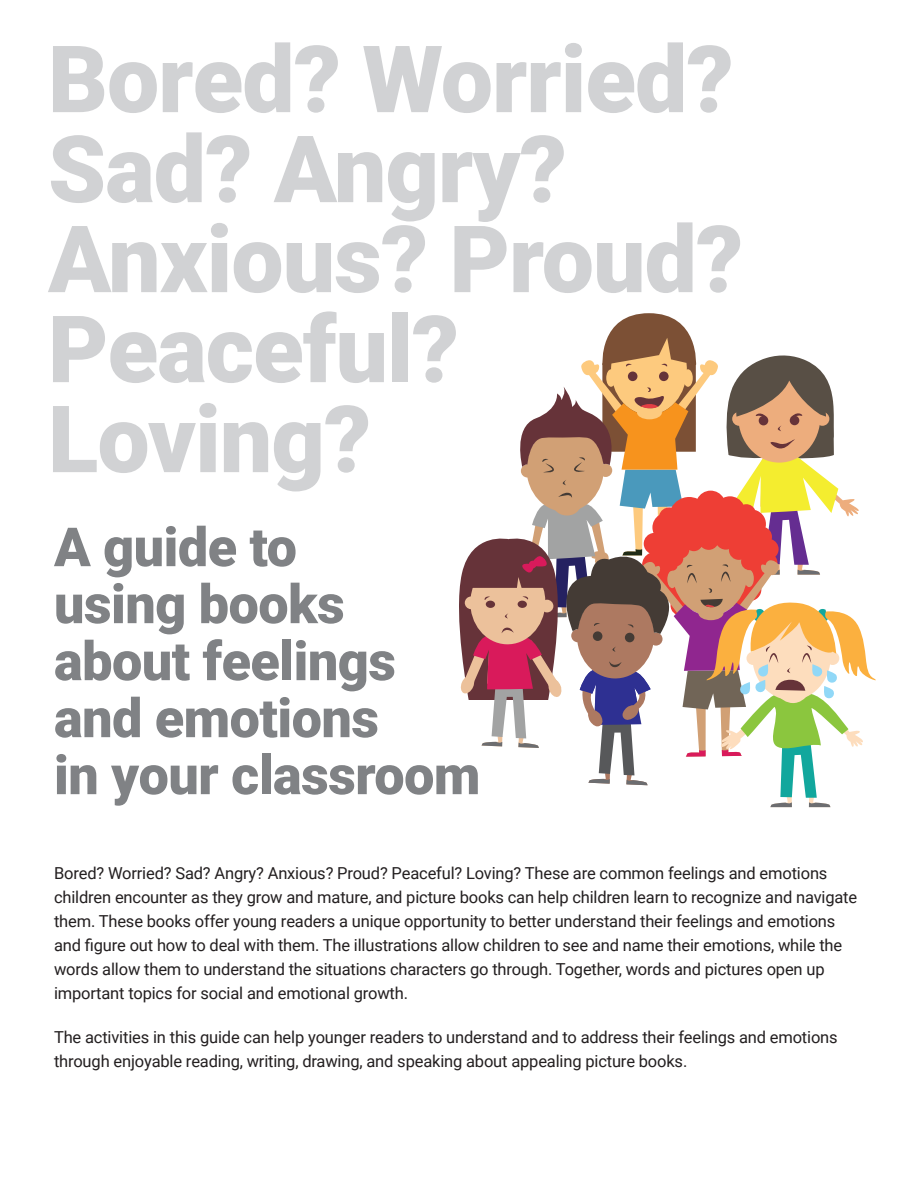
<style>
.page{position:relative;width:918px;height:1188px;background:#fff}
.page>*{position:absolute;margin:0;border:0;box-sizing:border-box;transform-origin:0 0}
.t1{font:900 93px/90px "Roboto";letter-spacing:-.01em;color:#d1d2d4}
.t2{font:900 54px/57px "Roboto";letter-spacing:-.01em;color:#808285}
.body{font:16.5px/24px "Roboto";letter-spacing:-.01em;color:#231f20}
</style>
<div class="page">
<svg style="left:459px;top:313px;width:417px;height:494px"></svg>
<p class="t1" style="left:48px;top:31px;width:697px">Bored? Worried?<br>Sad? Angry?<br>Anxious? Proud?<br>Peaceful?<br>Loving?</p>
<p class="t2" style="left:54px;top:516px;width:428px">A guide to<br>using books about feelings and emotions<br>in your classroom</p>
<p class="body" style="left:54px;top:860px;width:805px">Bored? Worried? Sad? Angry? Anxious? Proud? Peaceful? Loving? These are common feelings and emotions children encounter as they grow and mature, and picture books can help children learn to recognize and navigate them. These books offer young readers a unique opportunity to better understand their feelings and emotions and figure out how to deal with them. The illustrations allow children to see and name their emotions, while the words allow them to understand the situations characters go through. Together, words and pictures open up important topics for social and emotional growth.</p>
<p class="body" style="left:54px;top:1024px;width:785px">The activities in this guide can help younger readers to understand and to address their feelings and emotions through enjoyable reading, writing, drawing, and speaking about appealing picture books.</p>
</div>
